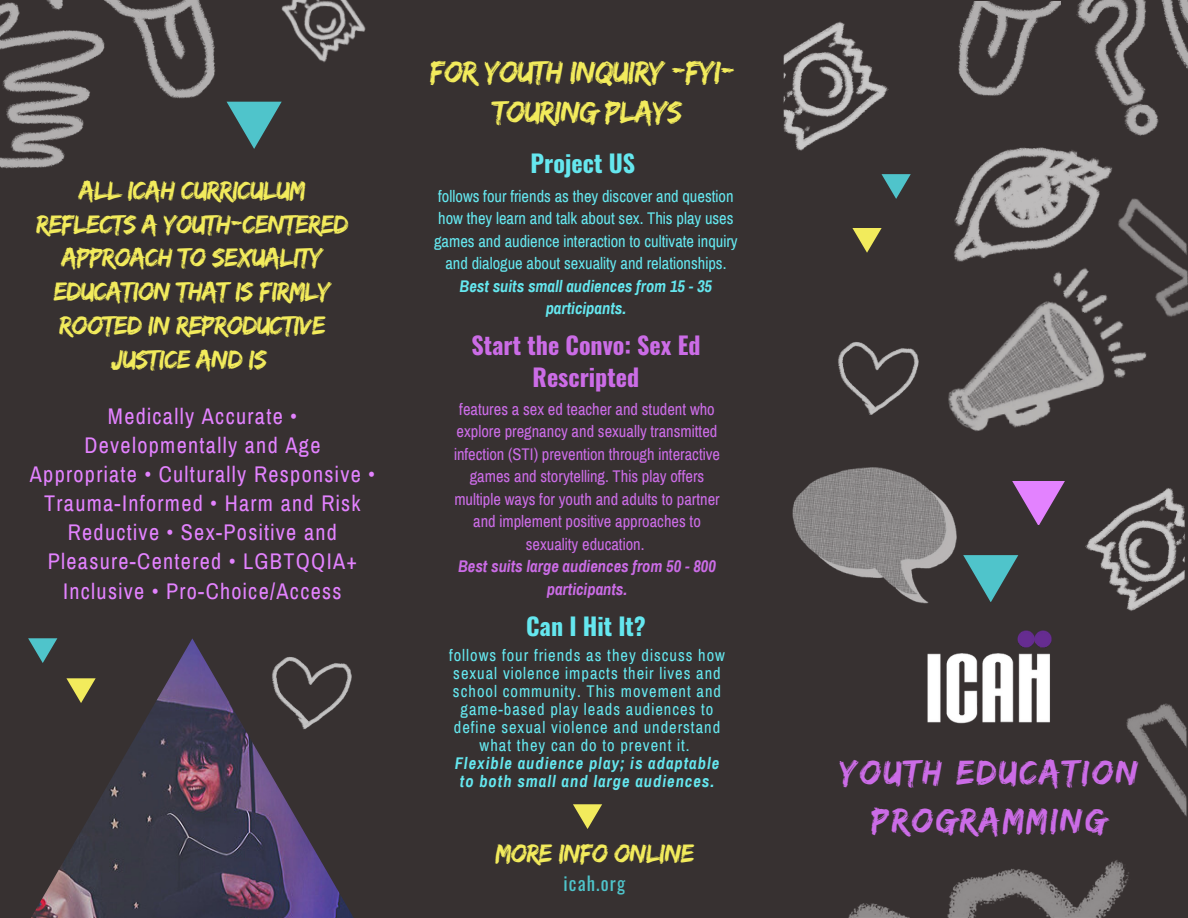
<style>
.page{position:relative;width:1188px;height:918px;background:#373131}
.page>*{position:absolute;margin:0;border:0;box-sizing:border-box;transform-origin:0 0}
.t1{font:36px/47.2px "Edo";letter-spacing:.06em;color:#cb6ce6;text-align:center}
.t2{font:31.5px/40.5px "Edo";letter-spacing:-.03em;color:#f2eb5c;text-align:center}
.t3{font:27px/33.8px "Edo";letter-spacing:-.03em;color:#f2eb5c;text-align:center}
.t4{font:700 24px/32.7px "Oswald";color:#cb6ce6;text-align:center}
.t5{font:700 24px "Oswald";color:#65e7ef}
.t6{font:22.2px/29.1px "Archivo Narrow";letter-spacing:.06em;color:#e382ff;text-align:center}
.t7{font:18.75px "Oswald";letter-spacing:.06em;color:#4fc4cb}
.t8{font:16.5px/22.5px "Archivo Narrow";color:#cb6ce6;text-align:center}
.t9{font:16.5px/18px "Archivo Narrow";letter-spacing:.06em;color:#65e7ef;text-align:center}
.t10{font:16.5px/22.5px "Archivo Narrow";color:#65e7ef;text-align:center}
.t11{font:italic 700 16.5px/18px "Archivo Narrow";letter-spacing:.06em;color:#65e7ef;text-align:center}
.t12{font:italic 700 16.5px/22.5px "Archivo Narrow";color:#cb6ce6;text-align:center}
.t13{font:italic 700 16.5px/22.5px "Archivo Narrow";color:#65e7ef;text-align:center}
</style>
<div class="page">
<svg style="left:1001px;top:555px;width:17px;height:30px"></svg>
<img style="left:31px;top:638px;width:323px;height:280px">
<img style="left:954px;top:150px;width:123px;height:90px">
<img style="left:1070px;top:0;width:117px;height:169px">
<img style="left:848px;top:703px;width:339px;height:215px">
<svg style="left:227px;top:102px;width:55px;height:46px"></svg>
<svg style="left:28px;top:639px;width:29px;height:23px"></svg>
<svg style="left:66px;top:679px;width:30px;height:23px"></svg>
<img style="left:0;top:0;width:227px;height:169px">
<svg style="left:882px;top:175px;width:28px;height:23px"></svg>
<svg style="left:853px;top:229px;width:28px;height:23px"></svg>
<img style="left:948px;top:240px;width:199px;height:191px">
<img style="left:792px;top:467px;width:209px;height:137px">
<img style="left:262px;top:650px;width:92px;height:112px">
<img style="left:919px;top:630px;width:140px;height:104px">
<img style="left:1077px;top:168px;width:111px;height:180px">
<img style="left:1085px;top:488px;width:100px;height:123px">
<img style="left:838px;top:342px;width:81px;height:73px">
<svg style="left:573px;top:805px;width:29px;height:23px"></svg>
<svg style="left:1012px;top:481px;width:53px;height:44px"></svg>
<img style="left:954px;top:1px;width:106px;height:166px">
<img style="left:281px;top:0;width:85px;height:63px">
<img style="left:783px;top:21px;width:106px;height:130px">
<h3 class="t3" style="left:36px;top:173px;width:314px">ALL ICAH CURRICULUM<br>REFLECTS A YOUTH-CENTERED<br>APPROACH TO SEXUALITY<br>EDUCATION THAT IS FIRMLY<br>ROOTED IN REPRODUCTIVE<br>JUSTICE AND IS</h3>
<h3 class="t6" style="left:30px;top:402px;width:347px">Medically Accurate •<br>Developmentally and Age<br>Appropriate • Culturally Responsive •<br>Trauma-Informed • Harm and Risk<br>Reductive • Sex-Positive and<br>Pleasure-Centered • LGBTQQIA+<br>Inclusive • Pro-Choice/Access</h3>
<h2 class="t2" style="left:430px;top:50px;width:307px">FOR YOUTH INQUIRY -FYI-<br>TOURING PLAYS</h2>
<h3 class="t5" style="left:531px;top:144px;width:106px">Project US</h3>
<p class="t10" style="left:434px;top:185px;width:305px">follows four friends as they discover and question how they learn and talk about sex. This play uses games and audience interaction to cultivate inquiry and dialogue about sexuality and relationships.</p>
<p class="t13" style="left:460px;top:275px;width:254px">Best suits small audiences from 15 - 35 participants.</p>
<h3 class="t4" style="left:471px;top:327px;width:231px">Start the Convo: Sex Ed<br>Rescripted</h3>
<p class="t8" style="left:454px;top:398px;width:268px">features a sex ed teacher and student who explore pregnancy and sexually transmitted infection (STI) prevention through interactive games and storytelling. This play offers multiple ways for youth and adults to partner and implement positive approaches to sexuality education.</p>
<p class="t12" style="left:458px;top:555px;width:259px">Best suits large audiences from 50 - 800 participants.</p>
<h3 class="t5" style="left:526px;top:607px;width:121px">Can I Hit It?</h3>
<p class="t9" style="left:449px;top:646px;width:278px">follows four friends as they discuss how sexual violence impacts their lives and school community. This movement and game-based play leads audiences to define sexual violence and understand what they can do to prevent it.</p>
<p class="t11" style="left:455px;top:754px;width:266px">Flexible audience play; is adaptable to both small and large audiences.</p>
<h3 class="t3" style="left:496px;top:836px;width:200px">MORE INFO ONLINE</h3>
<p class="t7" style="left:564px;top:869px;width:63px">icah.org</p>
<h1 class="t1" style="left:840px;top:748px;width:300px">YOUTH EDUCATION<br>PROGRAMMING</h1>
</div>
